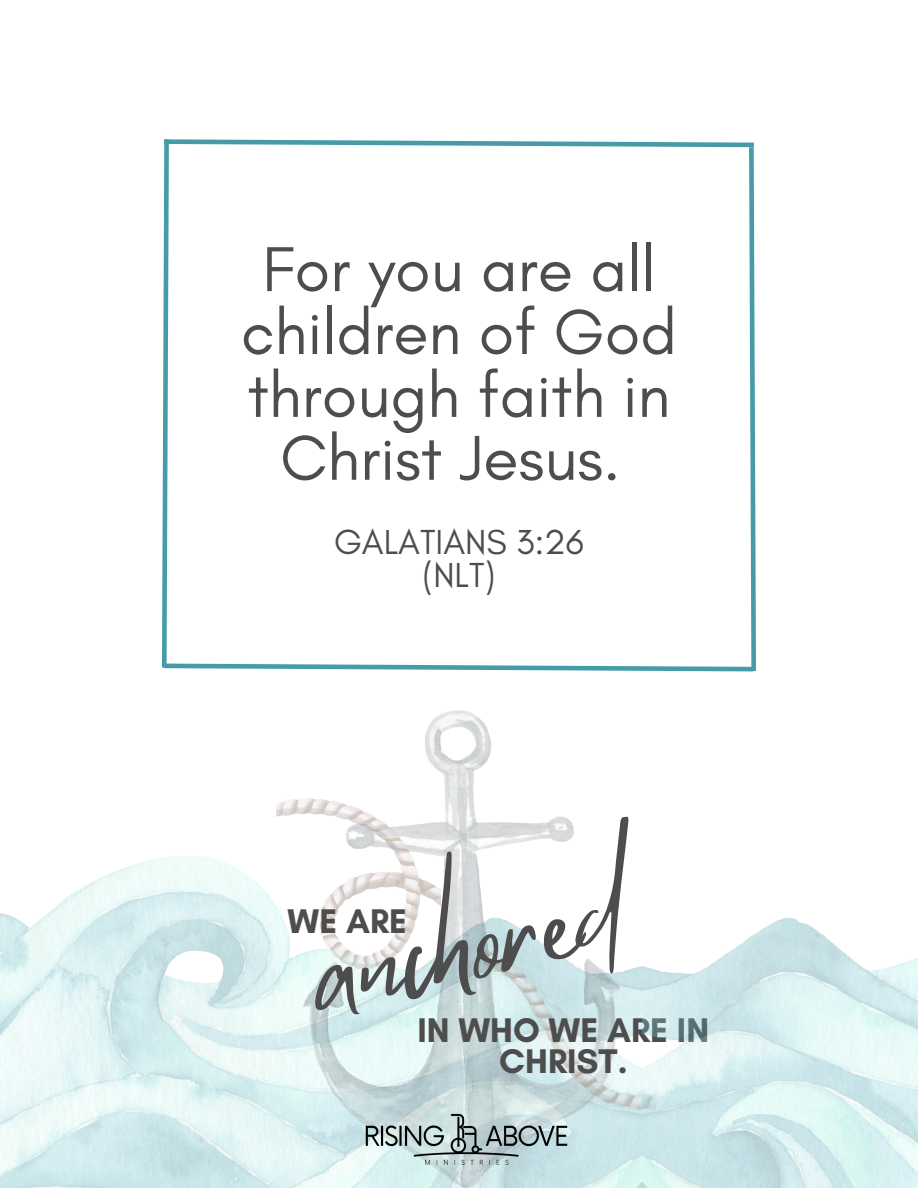
<style>
.page{position:relative;width:918px;height:1188px;background:#fff}
.page>*{position:absolute;margin:0;border:0;box-sizing:border-box;transform-origin:0 0}
.t1{font:121.8px "Mistrully";color:#4d4d4d}
.t2{font:64.5px/62.8px "Glacial Indifference";color:#4d4d4d;text-align:center}
.t3{font:35.4px/33.2px "Glacial Indifference";color:#4d4d4d;text-align:center}
.t4{font:700 34.8px/31.3px "Glacial Indifference";color:#4d4d4d;text-align:center}
</style>
<div class="page">
<img style="left:0;top:856px;width:918px;height:332px">
<img style="left:304px;top:710px;width:316px;height:478px">
<img style="left:276px;top:799px;width:165px;height:258px">
<img style="left:475px;top:853px;width:181px;height:272px">
<img style="left:356px;top:1106px;width:221px;height:66px">
<svg style="left:162px;top:139px;width:594px;height:533px"></svg>
<p class="t2" style="left:241px;top:237px;width:438px">For you are all children of God through faith in<br>Christ Jesus.</p>
<p class="t3" style="left:334px;top:525px;width:251px">GALATIANS 3:26 (NLT)</p>
<h1 class="t1" style="left:291px;top:879px;width:319px;rotate:-12deg">anchored</h1>
<p class="t4" style="left:288px;top:905px;width:121px">WE ARE</p>
<p class="t4" style="left:418px;top:1014px;width:293px">IN WHO WE ARE IN<br>CHRIST.</p>
</div>
